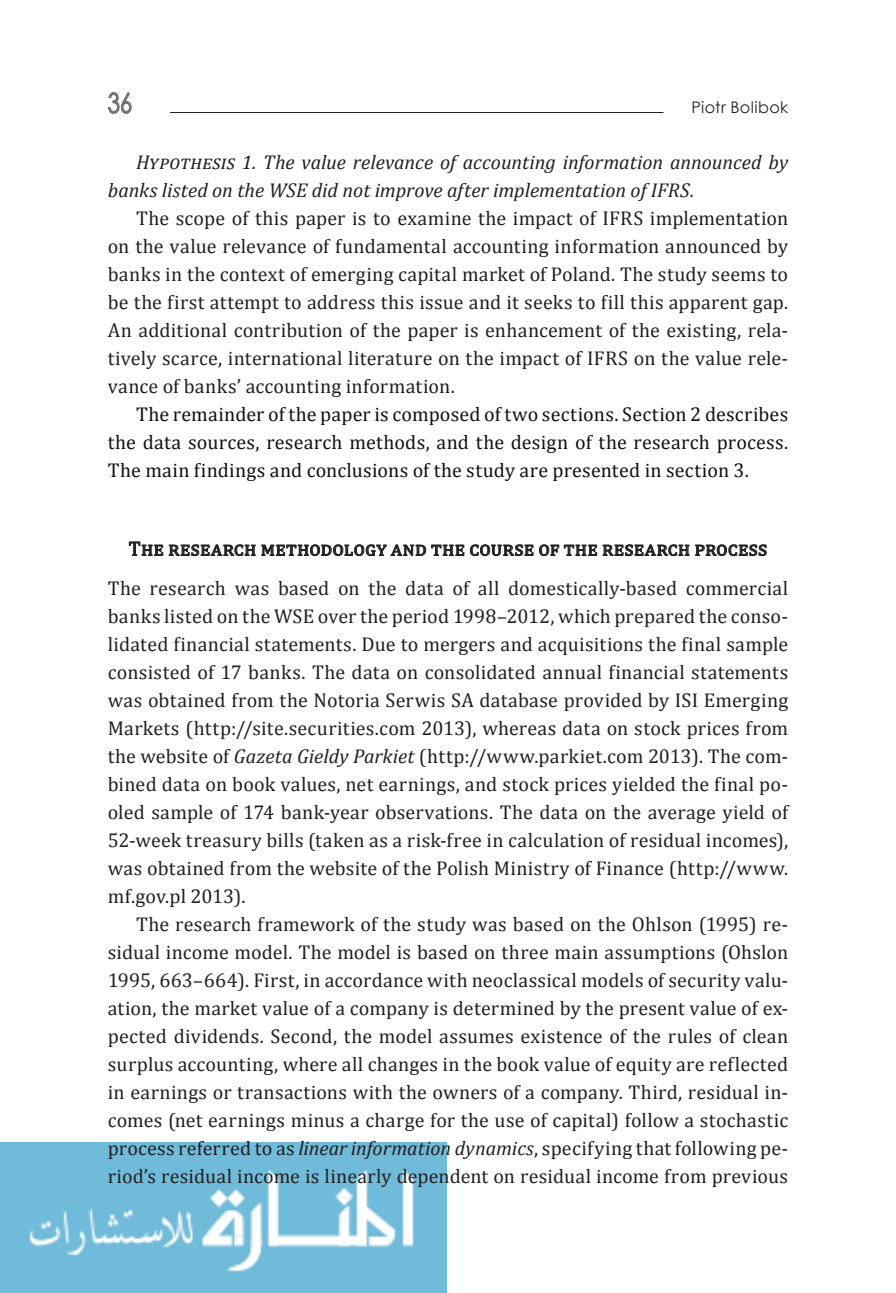
<style>
.page{position:relative;width:896px;height:1293px;background:#fff}
.page>*{position:absolute;margin:0;border:0;box-sizing:border-box;transform-origin:0 0}
.t1{font:27.6px "Century Gothic";color:#6c6d70;scale:.8 1}
.t2{font:20px/28px "Cambria";letter-spacing:.01em;color:#231f20;text-align:justify}
.t3{font:20px/28px "Cambria";letter-spacing:.01em;color:#131112;text-align:justify}
.t4{font:italic 20px/28px "Cambria";color:#231f20}
.t5{font:16px "Century Gothic";letter-spacing:.025em;color:#231f20}
.s1{font-style:italic}
</style>
<div class="page">
<img style="left:0;top:1143px;width:446px;height:150px">
<svg style="left:108px;top:92px;width:24px;height:22px"></svg>
<hr style="left:170px;top:112px;width:493px;height:1px;background:#231f20">
<svg style="left:129px;top:542px;width:34px;height:14px"></svg>
<svg style="left:169px;top:544px;width:295px;height:12px"></svg>
<svg style="left:470px;top:545px;width:63px;height:11px"></svg>
<svg style="left:539px;top:545px;width:58px;height:11px"></svg>
<svg style="left:603px;top:544px;width:86px;height:12px"></svg>
<svg style="left:695px;top:545px;width:71px;height:11px"></svg>
<h1 class="t1" style="left:108px;top:84px;width:32px">36</h1>
<p class="t5" style="left:691px;top:96px;width:98px">Piotr Bolibok</p>
<p class="t4" style="left:108px;top:147px;width:682px;text-indent:28px">Hypothesis 1. The value relevance of accounting information announced by banks listed on the WSE did not improve after implementation of IFRS.</p>
<p class="t2" style="left:108px;top:204px;width:682px;text-indent:28px">The scope of this paper is to examine the impact of IFRS implementation on the value relevance of fundamental accounting information announced by banks in the context of emerging capital market of Poland. The study seems to be the first attempt to address this issue and it seeks to fill this apparent gap.<br>An additional contribution of the paper is enhancement of the existing, rela&shy;tively scarce, international literature on the impact of IFRS on the value rele&shy;vance of banks’ accounting information.</p>
<p class="t3" style="left:108px;top:400px;width:682px;text-indent:28px">The remainder of the paper is composed of two sections. Section 2 describes the data sources, research methods, and the design of the research process.<br>The main findings and conclusions of the study are presented in section 3.</p>
<p class="t2" style="left:108px;top:529px;width:682px;line-height:39.4px;text-align:center">The research methodology and the course of the research process<br>The research was based on the data of all domestically-based commercial</p>
<p class="t2" style="left:108px;top:602px;width:682px">banks listed on the WSE over the period 1998–2012, which prepared the conso&shy;lidated financial statements. Due to mergers and acquisitions the final sample consisted of 17 banks. The data on consolidated annual financial statements was obtained from the Notoria Serwis SA database provided by ISI Emerging Markets (http://site.securities.com 2013), whereas data on stock prices from the website of <span class="s1">Gazeta Gieldy Parkiet</span> (http://www.parkiet.com 2013). The com&shy;bined data on book values, net earnings, and stock prices yielded the final po&shy;oled sample of 174 bank-year observations. The data on the average yield of 52-week treasury bills (taken as a risk-free in calculation of residual incomes), was obtained from the website of the Polish Ministry of Finance (http://www. mf.gov.pl 2013).</p>
<p class="t2" style="left:108px;top:910px;width:682px;text-indent:28px">The research framework of the study was based on the Ohlson (1995) re&shy;sidual income model. The model is based on three main assumptions (Ohslon 1995, 663–664). First, in accordance with neoclassical models of security valu&shy;ation, the market value of a company is determined by the present value of ex&shy;pected dividends. Second, the model assumes existence of the rules of clean surplus accounting, where all changes in the book value of equity are reflected in earnings or transactions with the owners of a company. Third, residual in&shy;comes (net earnings minus a charge for the use of capital) follow a stochastic process referred to as <span class="s1">linear information dynamics</span>, specifying that following pe&shy;riod’s residual income is linearly dependent on residual income from previous</p>
</div>
